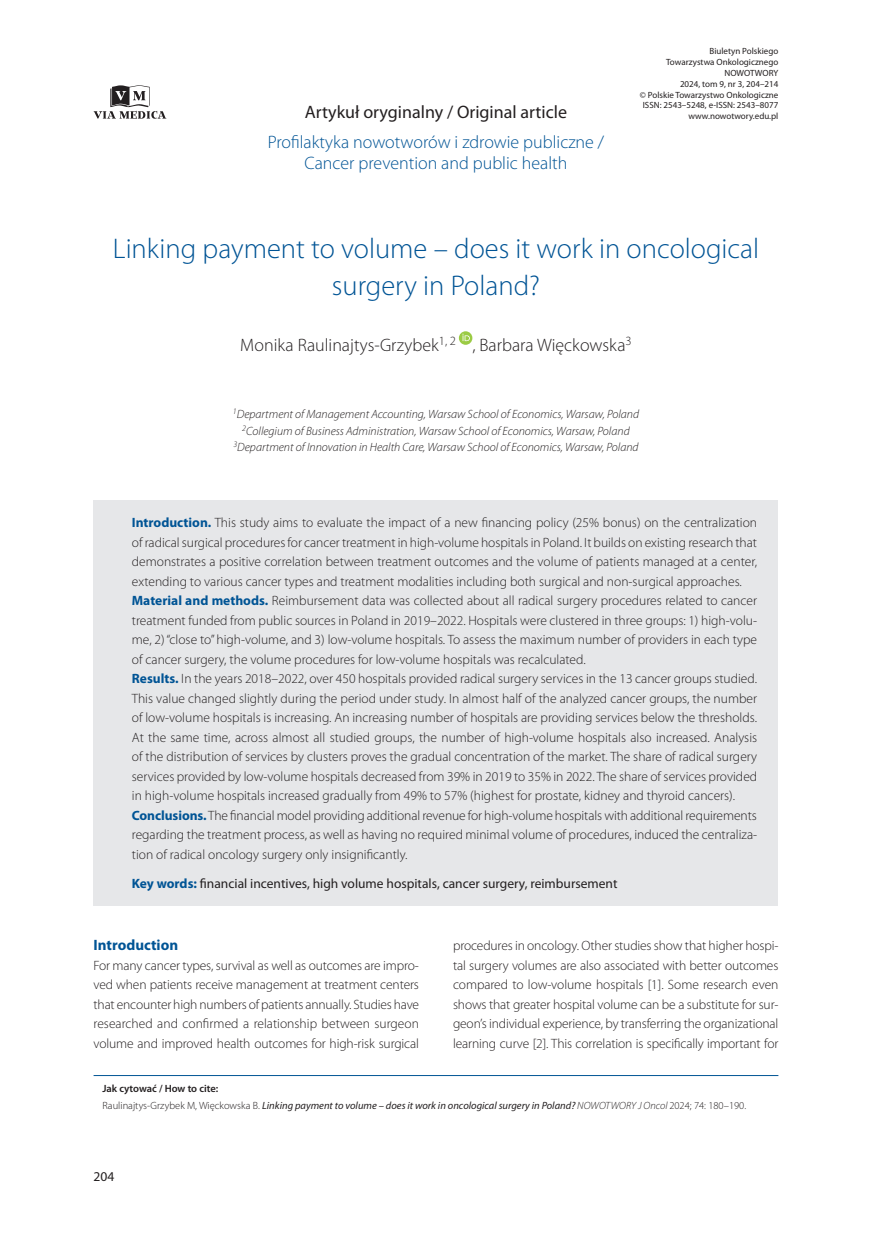
<style>
.page{position:relative;width:872px;height:1234px;background:#fff}
.page>*{position:absolute;margin:0;border:0;box-sizing:border-box;transform-origin:0 0}
._02_Tytul{font:300 28.5px/37.5px "Myriad Pro";color:#005495;text-align:center}
._01_Rodzaj_artykulu{font:300 18px/21px "Myriad Pro";color:#005495;text-align:center}
._03_Autor{font:300 18px "Myriad Pro";color:#231f20}
._01_Rodzaj_artykulu-2{font:18px "Myriad Pro";color:#231f20}
._12_Srodtytul_1{font:700 15px "Myriad Pro";color:#005495}
._06_Streszczenie_tek{font:300 13.5px/19.5px "Myriad Pro";color:#231f20;text-align:justify}
._08_Tekst_bez_wcieci{font:300 13.5px/19.5px "Myriad Pro";letter-spacing:-.01em;color:#231f20;text-align:justify}
._06_Streszczenie_slo{font:13.5px "Myriad Pro";color:#231f20}
._03_Afiliacje{font:italic 300 12px/16.5px "Myriad Pro";color:#231f20;text-align:center}
.t1{font:italic 10.5px "Myriad Pro";color:#231f20}
.t2{font:600 10.5px "Myriad Pro";color:#231f20}
._01_Naglowek{font:9px/10.8px "Myriad Pro";color:#231f20;text-align:right}
.s1{font-weight:700;color:#005495}
.s2{font-weight:300;font-style:normal}
.s3{font-weight:300}
</style>
<div class="page">
<svg style="left:94px;top:85px;width:72px;height:34px"></svg>
<div style="left:459px;top:331px;width:13px;height:14px;background:#9bcb44;border-radius:50%"></div>
<svg style="left:462px;top:333px;width:8px;height:8px"></svg>
<div style="left:94px;top:500px;width:684px;height:405px;background:#e6e7e9"></div>
<hr style="left:94px;top:1074px;width:684px;height:1px;background:#005495">
<p class="_01_Rodzaj_artykulu-2" style="left:305px;top:101px;width:264px">Artykuł oryginalny / Original article</p>
<p class="_01_Rodzaj_artykulu" style="left:268px;top:131px;width:338px">Profilaktyka nowotworów i zdrowie publiczne /<br>Cancer prevention and public health</p>
<p class="_01_Naglowek" style="left:666px;top:46px;width:114px">Biuletyn Polskiego<br>Towarzystwa Onkologicznego<br>NOWOTWORY</p>
<p class="_01_Naglowek" style="left:680px;top:78px;width:100px">2024, tom 9, nr 3, 204–214</p>
<p class="_01_Naglowek" style="left:640px;top:89px;width:140px">© Polskie Towarzystwo Onkologiczne</p>
<p class="_01_Naglowek" style="left:643px;top:100px;width:137px">ISSN: 2543–5248, e-ISSN: 2543–8077</p>
<p class="_01_Naglowek" style="left:688px;top:110px;width:91px">www.nowotwory.edu.pl</p>
<p class="_02_Tytul" style="left:113px;top:229px;width:647px">Linking payment to volume – does it work in oncological surgery in Poland?</p>
<p class="_03_Autor" style="left:240px;top:334px;width:393px">Monika Raulinajtys-Grzybek<sup>1,</sup> <sup>2</sup> , Barbara Więckowska<sup>3</sup></p>
<p class="_03_Afiliacje" style="left:233px;top:406px;width:408px"><sup>1</sup>Department of Management Accounting, Warsaw School of Economics, Warsaw, Poland<br><sup>2</sup>Collegium of Business Administration, Warsaw School of Economics, Warsaw, Poland<br><sup>3</sup>Department of Innovation in Health Care, Warsaw School of Economics, Warsaw, Poland</p>
<p class="_06_Streszczenie_tek" style="left:132px;top:512px;width:627px"><span class="s1">Introduction.</span> This study aims to evaluate the impact of a new financing policy (25% bonus) on the centralization of radical surgical procedures for cancer treatment in high-volume hospitals in Poland. It builds on existing research that demonstrates a positive correlation between treatment outcomes and the volume of patients managed at a center, extending to various cancer types and treatment modalities including both surgical and non-surgical approaches.</p>
<p class="_06_Streszczenie_tek" style="left:132px;top:590px;width:627px"><span class="s1">Material and methods.</span> Reimbursement data was collected about all radical surgery procedures related to cancer treatment funded from public sources in Poland in 2019–2022. Hospitals were clustered in three groups: 1) high-volu&shy;me, 2) “close to” high-volume, and 3) low-volume hospitals. To assess the maximum number of providers in each type of cancer surgery, the volume procedures for low-volume hospitals was recalculated.</p>
<p class="_06_Streszczenie_tek" style="left:132px;top:668px;width:627px"><span class="s1">Results.</span> In the years 2018–2022, over 450 hospitals provided radical surgery services in the 13 cancer groups studied.<br>This value changed slightly during the period under study. In almost half of the analyzed cancer groups, the number of low-volume hospitals is increasing. An increasing number of hospitals are providing services below the thresholds.<br>At the same time, across almost all studied groups, the number of high-volume hospitals also increased. Analysis of the distribution of services by clusters proves the gradual concentration of the market. The share of radical surgery services provided by low-volume hospitals decreased from 39% in 2019 to 35% in 2022. The share of services provided in high-volume hospitals increased gradually from 49% to 57% (highest for prostate, kidney and thyroid cancers).</p>
<p class="_06_Streszczenie_tek" style="left:132px;top:805px;width:627px"><span class="s1">Conclusions.</span> The financial model providing additional revenue for high-volume hospitals with additional requirements regarding the treatment process, as well as having no required minimal volume of procedures, induced the centraliza&shy;tion of radical oncology surgery only insignificantly.</p>
<p class="_06_Streszczenie_slo" style="left:132px;top:875px;width:487px"><span class="s1">Key words:</span> financial incentives, high volume hospitals, cancer surgery, reimbursement</p>
<p class="_12_Srodtytul_1" style="left:94px;top:934px;width:86px">Introduction</p>
<p class="_08_Tekst_bez_wcieci" style="left:94px;top:954px;width:327px">For many cancer types, survival as well as outcomes are impro&shy;ved when patients receive management at treatment centers that encounter high numbers of patients annually. Studies have researched and confirmed a relationship between surgeon volume and improved health outcomes for high-risk surgical</p>
<p class="_08_Tekst_bez_wcieci" style="left:453px;top:935px;width:327px">procedures in oncology. Other studies show that higher hospi&shy;tal surgery volumes are also associated with better outcomes compared to low-volume hospitals [1]. Some research even shows that greater hospital volume can be a substitute for sur&shy;geon’s individual experience, by transferring the organizational learning curve [2]. This correlation is specifically important for</p>
<p class="t2" style="left:102px;top:1081px;width:117px">Jak cytować / How to cite:</p>
<p class="t1" style="left:102px;top:1098px;width:645px"><span class="s2">Raulinajtys-Grzybek M, Więckowska B.</span> Linking payment to volume – does it work in oncological surgery in Poland? <span class="s3">NOWOTWORY J Oncol</span> <span class="s2">2024; 74: 180–190.</span></p>
<p class="_06_Streszczenie_slo" style="left:94px;top:1168px;width:22px">204</p>
</div>
